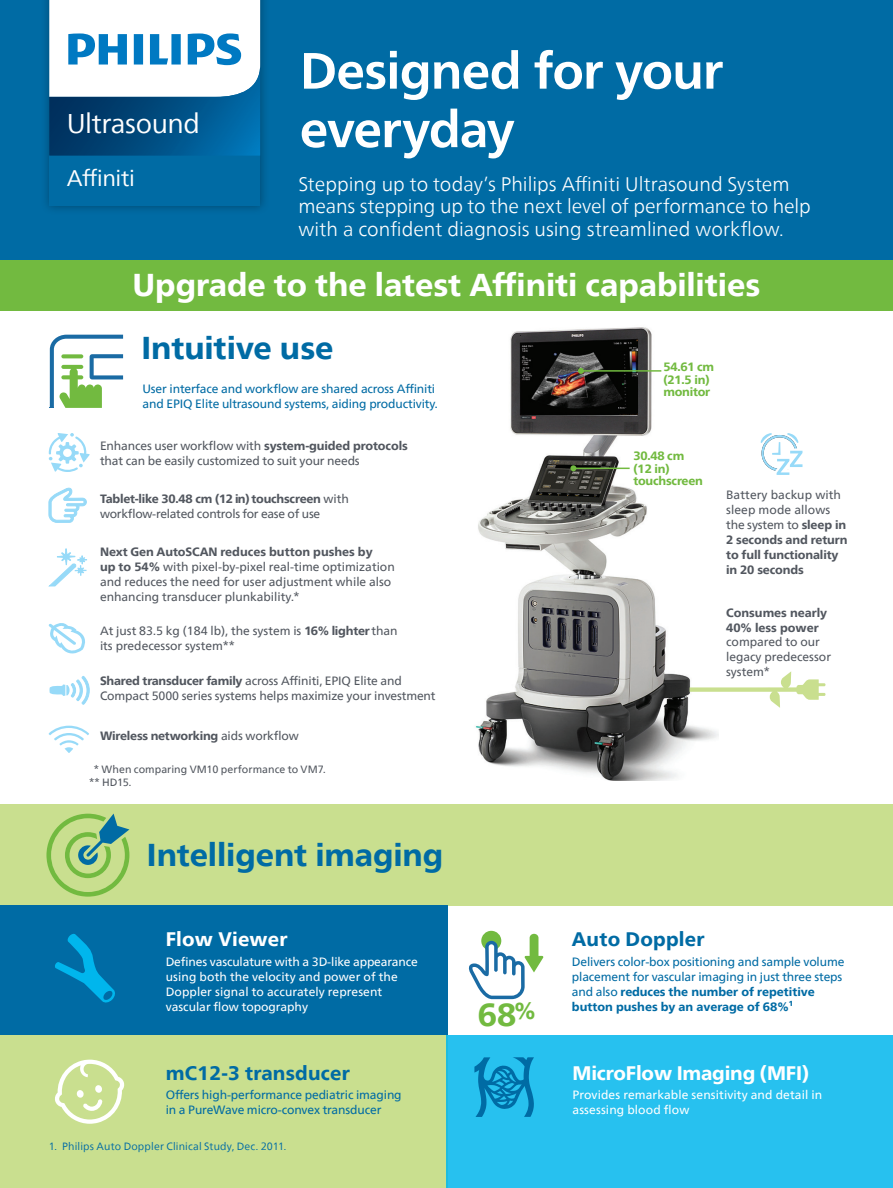
<style>
.page{position:relative;width:893px;height:1188px;background:#fff}
.page>*{position:absolute;margin:0;border:0;box-sizing:border-box;transform-origin:0 0}
.t1{font:700 51px/58.5px "Neue Frutiger World";letter-spacing:-.025em;color:#fff}
.t2{font:800 31.65px "Neue Frutiger World";color:#72ba40}
.t3{font:800 31.5px "Neue Frutiger World";letter-spacing:-.005em;color:#fff}
.t4{font:800 31.5px "Neue Frutiger World";letter-spacing:-.005em;color:#006ba4}
.t5{font:27px "Neue Frutiger World";letter-spacing:-.02em;color:#fff}
.t6{font:22.5px "Neue Frutiger World";letter-spacing:-.02em;color:#fff}
.t7{font:300 19.5px/22.5px "Neue Frutiger World";color:#fff}
.t8{font:800 19.5px "Neue Frutiger World";letter-spacing:.01em;color:#006ba4}
.t9{font:800 19.5px "Neue Frutiger World";letter-spacing:-.01em;color:#fff}
.t10{font:800 19.5px "Neue Frutiger World";letter-spacing:.01em;color:#fff}
.t11{font:12px/15px "Neue Frutiger World";color:#52575f}
.t12{font:12px/15px "Neue Frutiger World";letter-spacing:-.01em;color:#006ba4}
.t13{font:12px/15px "Neue Frutiger World";letter-spacing:.01em;color:#fff}
.t14{font:800 12px/15px "Neue Frutiger World";letter-spacing:-.01em;color:#52575f}
.t15{font:12px/15px "Neue Frutiger World";letter-spacing:-.02em;color:#52575f}
.t16{font:800 12px/13.5px "Neue Frutiger World";letter-spacing:-.02em;color:#72ba40}
.t17{font:10.5px "Neue Frutiger World";letter-spacing:.015em;color:#006ba4}
.t18{font:10.5px/13.5px "Neue Frutiger World";letter-spacing:.005em;color:#52575f}
.s1{font-weight:800}
.s2{font-weight:400}
</style>
<div class="page">
<img style="left:475px;top:327px;width:243px;height:454px">
<div style="left:0;top:804px;width:893px;height:102px;background:#c9df8f"></div>
<div style="left:0;top:0;width:893px;height:269px;background:#006ba4"></div>
<svg style="left:49px;top:623px;width:36px;height:31px"></svg>
<svg style="left:48px;top:487px;width:39px;height:36px"></svg>
<svg style="left:760px;top:433px;width:43px;height:42px"></svg>
<svg style="left:49px;top:726px;width:40px;height:27px"></svg>
<svg style="left:49px;top:433px;width:41px;height:39px"></svg>
<svg style="left:50px;top:335px;width:73px;height:73px"></svg>
<svg style="left:46px;top:814px;width:83px;height:83px"></svg>
<svg style="left:49px;top:676px;width:41px;height:29px"></svg>
<div style="left:0;top:1021px;width:447px;height:167px;background:#c9df8f"></div>
<div style="left:0;top:906px;width:447px;height:129px;background:#006ba4"></div>
<div style="left:446px;top:1035px;width:447px;height:153px;background:#27c1ef"></div>
<div style="left:481px;top:931px;width:20px;height:20px;background:#72ba40;border-radius:50%"></div>
<svg style="left:468px;top:934px;width:75px;height:65px"></svg>
<svg style="left:690px;top:671px;width:136px;height:37px"></svg>
<hr style="left:573px;top:468px;width:57px;height:1px;background:#72ba40">
<svg style="left:570px;top:465px;width:6px;height:6px"></svg>
<hr style="left:581px;top:370px;width:80px;height:2px;background:#72ba40">
<svg style="left:578px;top:368px;width:6px;height:6px"></svg>
<div style="left:0;top:260px;width:893px;height:50px;background:#72ba40"></div>
<svg style="left:48px;top:548px;width:39px;height:39px"></svg>
<svg style="left:55px;top:934px;width:60px;height:69px"></svg>
<svg style="left:55px;top:1060px;width:70px;height:64px"></svg>
<svg style="left:474px;top:1057px;width:60px;height:60px"></svg>
<div style="left:40px;top:0;width:229px;height:215px;background:#231f20;opacity:.35"></div>
<div style="left:49px;top:156px;width:211px;height:50px;background:#006ba4"></div>
<svg style="left:49px;top:0;width:211px;height:156px;background:#84adc9"></svg>
<h3 class="t5" style="left:67px;top:103px;width:135px">Ultrasound</h3>
<h3 class="t6" style="left:67px;top:161px;width:70px">Affiniti</h3>
<h1 class="t1" style="left:300px;top:41px;width:425px">Designed for your everyday</h1>
<h3 class="t7" style="left:298px;top:173px;width:514px">Stepping up to today’s Philips Affiniti Ultrasound System means stepping up to the next level of performance to help with a confident diagnosis using streamlined workflow.</h3>
<h3 class="t3" style="left:133px;top:267px;width:629px">Upgrade to the latest Affiniti capabilities</h3>
<h3 class="t4" style="left:141px;top:330px;width:194px">Intuitive use</h3>
<p class="t12" style="left:142px;top:382px;width:297px">User interface and workflow are shared across Affiniti and EPIQ Elite ultrasound systems, aiding productivity.</p>
<p class="t11" style="left:100px;top:438px;width:309px">Enhances user workflow with <span class="s1">system-guided protocols </span>that can be easily customized to suit your needs</p>
<p class="t15" style="left:100px;top:491px;width:250px"><span class="s1">Tablet-like 30.48 cm (12 in) touchscreen</span> with workflow-related controls for ease of use</p>
<p class="t11" style="left:100px;top:545px;width:296px"><span class="s1">Next Gen AutoSCAN reduces button pushes by<br>up to 54%</span> with pixel-by-pixel real-time optimization and reduces the need for user adjustment while also enhancing transducer plunkability.*</p>
<p class="t11" style="left:100px;top:624px;width:299px">At just 83.5 kg (184 lb), the system is <span class="s1">16% lighter</span> than its predecessor system**</p>
<p class="t11" style="left:100px;top:674px;width:337px"><span class="s1">Shared transducer family</span> across Affiniti, EPIQ Elite and<br>Compact 5000 series systems helps maximize your investment</p>
<p class="t14" style="left:100px;top:729px;width:200px">Wireless networking <span class="s2">aids workflow</span></p>
<p class="t18" style="left:89px;top:763px;width:238px;text-indent:5px">* When comparing VM10 performance to VM7. ** HD15.</p>
<h3 class="t4" style="left:147px;top:836px;width:298px">Intelligent imaging</h3>
<h3 class="t10" style="left:166px;top:928px;width:123px">Flow Viewer</h3>
<p class="t13" style="left:166px;top:954px;width:253px">Defines vasculature with a 3D-like appearance using both the velocity and power of the Doppler signal to accurately represent vascular flow topography</p>
<h3 class="t8" style="left:166px;top:1062px;width:186px">mC12-3 transducer</h3>
<p class="t12" style="left:166px;top:1088px;width:237px">Offers high-performance pediatric imaging in a PureWave micro-convex transducer</p>
<p class="t17" style="left:49px;top:1138px;width:239px">1. Philips Auto Doppler Clinical Study, Dec. 2011.</p>
<p class="t16" style="left:663px;top:360px;width:52px">54.61 cm (21.5 in)</p>
<p class="t16" style="left:663px;top:385px;width:48px">monitor</p>
<p class="t16" style="left:633px;top:449px;width:52px">30.48 cm (12 in)</p>
<p class="t16" style="left:633px;top:475px;width:71px">touchscreen</p>
<p class="t14" style="left:726px;top:488px;width:123px"><span class="s2">Battery backup with sleep mode allows the system to</span> sleep in<br>2 seconds and return to full functionality in 20 seconds</p>
<p class="t14" style="left:726px;top:606px;width:103px">Consumes nearly<br>40% less power</p>
<p class="t11" style="left:726px;top:634px;width:106px">compared to our legacy predecessor system*</p>
<h2 class="t2" style="left:478px;top:997px;width:60px">68<sup>%</sup></h2>
<h3 class="t8" style="left:572px;top:928px;width:134px">Auto Doppler</h3>
<p class="t12" style="left:572px;top:954px;width:274px">Delivers color-box positioning and sample volume placement for vascular imaging in just three steps and also <span class="s1">reduces the number of repetitive button pushes by an average of 68%¹</span></p>
<h3 class="t9" style="left:572px;top:1062px;width:238px">MicroFlow Imaging (MFI)</h3>
<p class="t13" style="left:572px;top:1088px;width:251px">Provides remarkable sensitivity and detail in assessing blood flow</p>
</div>
